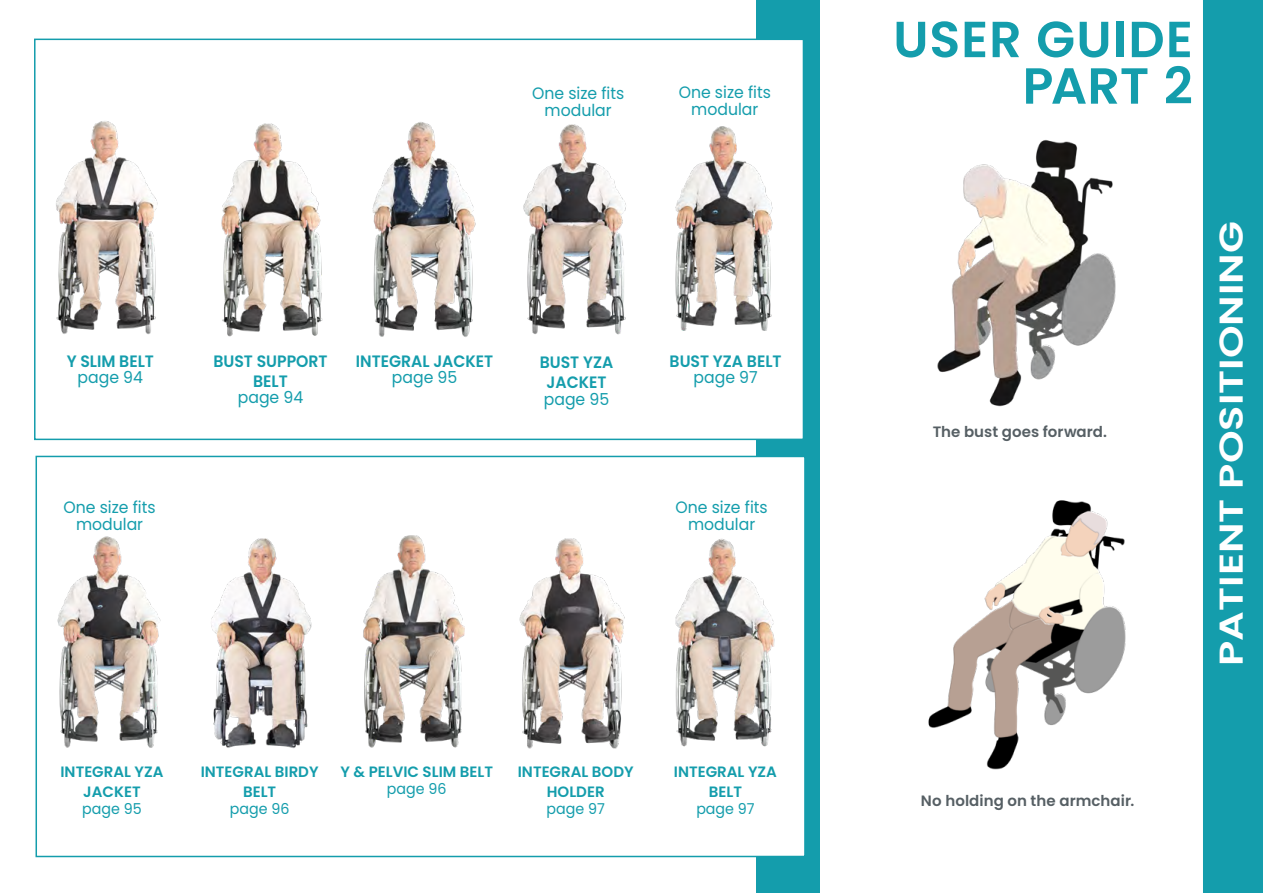
<style>
.page{position:relative;width:1263px;height:893px;background:#fff}
.page>*{position:absolute;margin:0;border:0;box-sizing:border-box;transform-origin:0 0}
.t1{font:600 50.7px/46.5px "Poppins";letter-spacing:.02em;color:#149dac;text-align:right}
.t2{font:600 33px "Poppins";color:#fff;scale:1.26 1}
.t3{font:16.5px/17px "Poppins";color:#149dac;text-align:center;scale:.95 1}
.t4{font:600 16.5px/20.1px "Poppins";color:#149dac;text-align:center;scale:.95 1}
.t5{font:600 15px/20px "Poppins";color:#149dac;text-align:center}
.t6{font:600 15px "Poppins";letter-spacing:.005em;color:#565f64}
.t7{font:15px "Poppins";color:#149dac;scale:.95 1}
</style>
<div class="page">
<div style="left:1203px;top:0;width:60px;height:893px;background:#149dac"></div>
<div style="left:757px;top:0;width:63px;height:893px;background:#149dac"></div>
<div style="left:34px;top:39px;width:770px;height:401px;background:#fff;border:2px solid #149dac"></div>
<img style="left:937px;top:140px;width:179px;height:267px">
<img style="left:928px;top:500px;width:198px;height:270px">
<div style="left:36px;top:456px;width:770px;height:401px;background:#fff;border:2px solid #149dac"></div>
<img style="left:675px;top:126px;width:98px;height:205px">
<img style="left:56px;top:121px;width:102px;height:214px">
<img style="left:221px;top:123px;width:102px;height:214px">
<img style="left:372px;top:122px;width:104px;height:215px">
<img style="left:523px;top:124px;width:103px;height:211px">
<img style="left:675px;top:539px;width:100px;height:208px">
<img style="left:211px;top:538px;width:101px;height:211px">
<img style="left:363px;top:535px;width:102px;height:213px">
<img style="left:519px;top:538px;width:106px;height:211px">
<img style="left:57px;top:536px;width:104px;height:212px">
<p class="t3" style="left:532px;top:85px;width:99px">One size fits modular</p>
<p class="t3" style="left:679px;top:84px;width:99px">One size fits modular</p>
<h1 class="t1" style="left:893px;top:16px;width:301px">USER GUIDE<br>PART 2</h1>
<p class="t4" style="left:67px;top:351px;width:93px">Y SLIM BELT</p>
<p class="t3" style="left:78px;top:369px;width:70px">page 94</p>
<p class="t3" style="left:63px;top:499px;width:99px">One size fits modular</p>
<p class="t4" style="left:213px;top:351px;width:122px">BUST SUPPORT<br>BELT</p>
<p class="t3" style="left:238px;top:389px;width:70px">page 94</p>
<p class="t4" style="left:356px;top:351px;width:146px">INTEGRAL JACKET</p>
<p class="t3" style="left:392px;top:369px;width:70px">page 95</p>
<p class="t4" style="left:540px;top:352px;width:79px">BUST YZA<br>JACKET</p>
<p class="t3" style="left:544px;top:391px;width:70px">page 95</p>
<p class="t4" style="left:670px;top:351px;width:119px">BUST YZA BELT</p>
<p class="t3" style="left:693px;top:369px;width:69px">page 97</p>
<p class="t3" style="left:675px;top:499px;width:99px">One size fits modular</p>
<p class="t6" style="left:933px;top:423px;width:176px">The bust goes forward.</p>
<h2 class="t2" style="left:1212px;top:666px;width:355px;rotate:-90deg">PATIENT POSITIONING</h2>
<p class="t5" style="left:60px;top:762px;width:105px">INTEGRAL YZA<br>JACKET</p>
<p class="t7" style="left:82px;top:800px;width:64px">page 95</p>
<p class="t5" style="left:201px;top:762px;width:119px">INTEGRAL BIRDY<br>BELT</p>
<p class="t7" style="left:230px;top:800px;width:64px">page 96</p>
<p class="t5" style="left:340px;top:762px;width:154px">Y &amp; PELVIC SLIM BELT</p>
<p class="t7" style="left:387px;top:780px;width:64px">page 96</p>
<p class="t5" style="left:518px;top:762px;width:117px">INTEGRAL BODY<br>HOLDER</p>
<p class="t7" style="left:547px;top:800px;width:63px">page 97</p>
<p class="t5" style="left:674px;top:762px;width:105px">INTEGRAL YZA<br>BELT</p>
<p class="t7" style="left:696px;top:800px;width:63px">page 97</p>
<p class="t6" style="left:921px;top:792px;width:215px">No holding on the armchair.</p>
</div>
